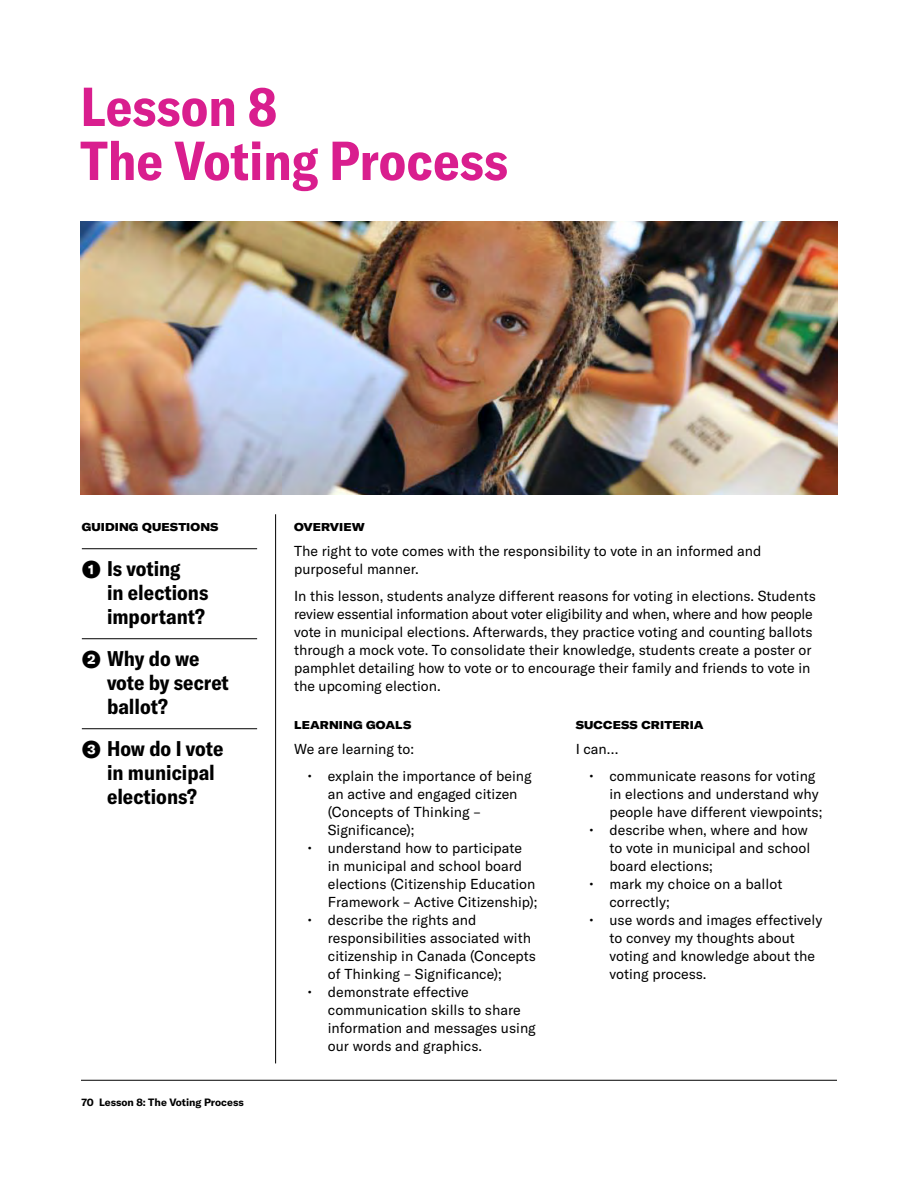
<style>
.page{position:relative;width:918px;height:1188px;background:#fff}
.page>*{position:absolute;margin:0;border:0;box-sizing:border-box;transform-origin:0 0}
.Opener_-_Title{font:700 condensed 54px "GT America";color:#d91e8e}
.Opener_-_Guiding_Que{font:700 condensed 21px/24px "GT America";color:#000}
.Text_-_Paragraph{font:14.25px/18px "GT America";color:#000}
.Text_-_Subhed_Expand{font:900 expanded 11.25px "GT America";letter-spacing:.01em;color:#000}
.t1{font:700 10.5px "GT America";color:#000}
.s1{font-stretch:normal;font-size:24px}
</style>
<div class="page">
<hr style="left:81px;top:1080px;width:756px;height:1px;background:#000">
<img style="left:81px;top:221px;width:756px;height:274px">
<hr style="left:275px;top:514px;width:1px;height:549px;background:#000">
<hr style="left:82px;top:548px;width:175px;height:1px;background:#000">
<hr style="left:82px;top:638px;width:175px;height:1px;background:#000">
<hr style="left:82px;top:728px;width:175px;height:1px;background:#000">
<p class="Opener_-_Title" style="left:80px;top:74px;width:198px">Lesson 8</p>
<p class="Opener_-_Title" style="left:80px;top:128px;width:429px">The Voting Process</p>
<p class="Text_-_Subhed_Expand" style="left:82px;top:520px;width:138px">GUIDING QUESTIONS</p>
<p class="Opener_-_Guiding_Que" style="left:107px;top:556px;width:103px;text-indent:-25px"><span class="s1">❶</span> Is voting<br>in elections important?</p>
<p class="Opener_-_Guiding_Que" style="left:107px;top:646px;width:123px;text-indent:-25px"><span class="s1">❷</span> Why do we vote by secret ballot?</p>
<p class="Opener_-_Guiding_Que" style="left:107px;top:736px;width:118px;text-indent:-25px"><span class="s1">❸</span> How do I vote in municipal elections?</p>
<p class="t1" style="left:82px;top:1096px;width:164px">70 Lesson 8: The Voting Process</p>
<p class="Text_-_Subhed_Expand" style="left:294px;top:520px;width:72px">OVERVIEW</p>
<p class="Text_-_Paragraph" style="left:294px;top:542px;width:469px">The right to vote comes with the responsibility to vote in an informed and purposeful manner.</p>
<p class="Text_-_Paragraph" style="left:294px;top:587px;width:523px">In this lesson, students analyze different reasons for voting in elections. Students review essential information about voter eligibility and when, where and how people vote in municipal elections. Afterwards, they practice voting and counting ballots through a mock vote. To consolidate their knowledge, students create a poster or pamphlet detailing how to vote or to encourage their family and friends to vote in the upcoming election.</p>
<p class="Text_-_Subhed_Expand" style="left:294px;top:718px;width:119px">LEARNING GOALS</p>
<p class="Text_-_Paragraph" style="left:294px;top:740px;width:122px">We are learning to:</p>
<p class="Text_-_Paragraph" style="left:328px;top:767px;width:205px;text-indent:-20px">• explain the importance of being an active and engaged citizen (Concepts of Thinking –<br>Significance);</p>
<p class="Text_-_Paragraph" style="left:328px;top:839px;width:211px;text-indent:-20px">• understand how to participate in municipal and school board elections (Citizenship Education<br>Framework – Active Citizenship);</p>
<p class="Text_-_Paragraph" style="left:328px;top:911px;width:210px;text-indent:-20px">• describe the rights and responsibilities associated with citizenship in Canada (Concepts of Thinking – Significance);</p>
<p class="Text_-_Paragraph" style="left:328px;top:983px;width:210px;text-indent:-20px">• demonstrate effective communication skills to share information and messages using our words and graphics.</p>
<p class="Text_-_Subhed_Expand" style="left:576px;top:718px;width:130px">SUCCESS CRITERIA</p>
<p class="Text_-_Paragraph" style="left:576px;top:740px;width:44px">I can…</p>
<p class="Text_-_Paragraph" style="left:609px;top:767px;width:214px;text-indent:-20px">• communicate reasons for voting in elections and understand why people have different viewpoints;</p>
<p class="Text_-_Paragraph" style="left:609px;top:821px;width:202px;text-indent:-20px">• describe when, where and how to vote in municipal and school board elections;</p>
<p class="Text_-_Paragraph" style="left:609px;top:875px;width:174px;text-indent:-20px">• mark my choice on a ballot correctly;</p>
<p class="Text_-_Paragraph" style="left:609px;top:911px;width:214px;text-indent:-20px">• use words and images effectively to convey my thoughts about voting and knowledge about the voting process.</p>
</div>
